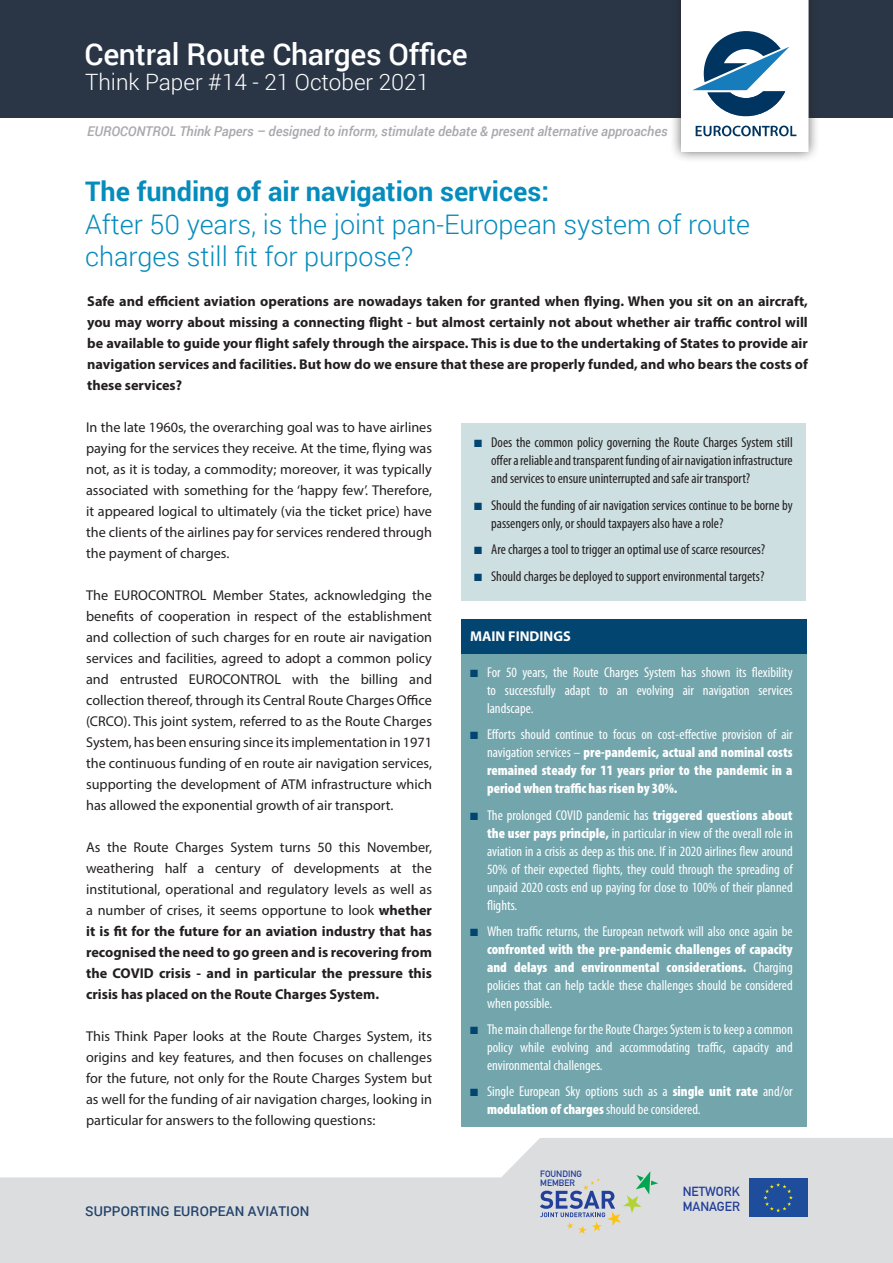
<style>
.page{position:relative;width:893px;height:1263px;background:#fff}
.page>*{position:absolute;margin:0;border:0;box-sizing:border-box;transform-origin:0 0}
.t1{font:500 30px "Roboto";letter-spacing:-.01em;color:#fff}
.Article_-_Title{font:300 27px/32.4px "Roboto";color:#068cbc}
.Article_-_Title-2{font:700 27px "Roboto";color:#068cbc}
.t2{font:300 22.5px "Roboto";color:#fff}
.t3{font:14.25px/21px "Myriad Pro";color:#231f20;text-align:justify}
.t4{font:condensed 14.25px/18px "Myriad Pro";color:#fff;text-align:justify}
.t5{font:700 14.25px/21px "Myriad Pro";color:#231f20;text-align:justify}
.t6{font:condensed 14.25px/18px "Myriad Pro";color:#231f20;text-align:justify}
.t7{font:900 condensed 14.25px/18px "Myriad Pro";color:#fff;text-align:justify}
.t8{font:700 14.25px "Myriad Pro";color:#fff}
.t9{font:italic 500 13.5px "Roboto";letter-spacing:-.005em;color:#a8a9ad}
.t10{font:500 13.5px "Roboto";letter-spacing:.01em;color:#21436c}
.t11{font:700 12.9px/14.9px "DIN Alternate";color:#223f99}
.t12{font:700 9px/9px "DIN Alternate";color:#223f99}
.s1{font-weight:400}
.s2{color:#024570}
.s3{font-weight:900}
</style>
<div class="page">
<div style="left:461px;top:424px;width:345px;height:177px;background:#cedfe2"></div>
<div style="left:461px;top:648px;width:346px;height:479px;background:#73a5ac"></div>
<div style="left:0;top:0;width:893px;height:118px;background:#2a3646"></div>
<div style="left:461px;top:620px;width:346px;height:34px;background:#024570"></div>
<div style="left:670px;top:0;width:150px;height:163px;background:#231f20;opacity:.7"></div>
<svg style="left:682px;top:0;width:126px;height:151px"></svg>
<svg style="left:0;top:1138px;width:893px;height:125px;fill:#dcdddf"></svg>
<svg style="left:540px;top:1171px;width:118px;height:63px;background:#c3cacd"></svg>
<div style="left:749px;top:1178px;width:58px;height:39px;background:#1e4d9c"></div>
<svg style="left:763px;top:1183px;width:30px;height:29px"></svg>
<p class="t1" style="left:85px;top:33px;width:385px">Central Route Charges Office</p>
<p class="t2" style="left:85px;top:67px;width:346px">Think Paper #14 - 21 October 2021</p>
<p class="t9" style="left:87px;top:122px;width:582px">EUROCONTROL Think Papers – designed to inform, stimulate debate &amp; present alternative approaches</p>
<p class="Article_-_Title-2" style="left:85px;top:173px;width:465px">The funding of air navigation services:</p>
<p class="Article_-_Title" style="left:85px;top:207px;width:666px">After 50 years, is the joint pan-European system of route charges still fit for purpose?</p>
<p class="t5" style="left:87px;top:290px;width:722px">Safe and efficient aviation operations are nowadays taken for granted when flying. When you sit on an aircraft, you may worry about missing a connecting flight - but almost certainly not about whether air traffic control will be available to guide your flight safely through the airspace. This is due to the undertaking of States to provide air navigation services and facilities. But how do we ensure that these are properly funded, and who bears the costs of these services?</p>
<p class="t3" style="left:86px;top:416px;width:347px">In the late 1960s, the overarching goal was to have airlines paying for the services they receive. At the time, flying was not, as it is today, a commodity; moreover, it was typically associated with something for the ‘happy few’. Therefore, it appeared logical to ultimately (via the ticket price) have the clients of the airlines pay for services rendered through the payment of charges.</p>
<p class="t3" style="left:86px;top:584px;width:347px">The EUROCONTROL Member States, acknowledging the benefits of cooperation in respect of the establishment and collection of such charges for en route air navigation services and facilities, agreed to adopt a common policy and entrusted EUROCONTROL with the billing and collection thereof, through its Central Route Charges Office (CRCO). This joint system, referred to as the Route Charges System, has been ensuring since its implementation in 1971 the continuous funding of en route air navigation services, supporting the development of ATM infrastructure which has allowed the exponential growth of air transport.</p>
<p class="t5" style="left:86px;top:836px;width:347px"><span class="s1">As the Route Charges System turns 50 this November, weathering half a century of developments at the institutional, operational and regulatory levels as well as a number of crises, it seems opportune to look</span> whether it is fit for the future for an aviation industry that has recognised the need to go green and is recovering from the COVID crisis - and in particular the pressure this crisis has placed on the Route Charges System.</p>
<p class="t3" style="left:86px;top:1025px;width:347px">This Think Paper looks at the Route Charges System, its origins and key features, and then focuses on challenges for the future, not only for the Route Charges System but as well for the funding of air navigation charges, looking in particular for answers to the following questions:</p>
<p class="t10" style="left:85px;top:1202px;width:226px">SUPPORTING EUROPEAN AVIATION</p>
<p class="t6" style="left:491px;top:434px;width:303px;text-indent:-17px"><span class="s2">■</span> Does the common policy governing the Route Charges System still offer a reliable and transparent funding of air navigation infrastructure and services to ensure uninterrupted and safe air transport?</p>
<p class="t6" style="left:491px;top:496px;width:303px;text-indent:-17px"><span class="s2">■</span> Should the funding of air navigation services continue to be borne by passengers only, or should taxpayers also have a role?</p>
<p class="t6" style="left:474px;top:541px;width:293px"><span class="s2">■</span> Are charges a tool to trigger an optimal use of scarce resources?</p>
<p class="t6" style="left:474px;top:567px;width:292px"><span class="s2">■</span> Should charges be deployed to support environmental targets?</p>
<p class="t8" style="left:470px;top:627px;width:102px">MAIN FINDINGS</p>
<p class="t4" style="left:487px;top:664px;width:307px;text-indent:-17px"><span class="s2">■</span> For 50 years, the Route Charges System has shown its flexibility to successfully adapt to an evolving air navigation services landscape.</p>
<p class="t7" style="left:487px;top:726px;width:307px;text-indent:-17px"><span class="s2">■</span> <span class="s1">Efforts should continue to focus on cost-effective provision of air navigation services –</span> pre-pandemic, actual and nominal costs remained steady for 11 years prior to the pandemic in a period when traffic has risen by 30%.</p>
<p class="t4" style="left:487px;top:806px;width:307px;text-indent:-17px"><span class="s2">■</span> The prolonged COVID pandemic has <span class="s3">triggered questions about the user pays principle,</span> in particular in view of the overall role in aviation in a crisis as deep as this one. If in 2020 airlines flew around 50% of their expected flights, they could through the spreading of unpaid 2020 costs end up paying for close to 100% of their planned flights.</p>
<p class="t4" style="left:487px;top:922px;width:307px;text-indent:-17px"><span class="s2">■</span> When traffic returns, the European network will also once again be <span class="s3">confronted with the pre-pandemic challenges of capacity and delays and environmental considerations.</span> Charging policies that can help tackle these challenges should be considered when possible.</p>
<p class="t4" style="left:487px;top:1020px;width:307px;text-indent:-17px"><span class="s2">■</span> The main challenge for the Route Charges System is to keep a common policy while evolving and accommodating traffic, capacity and environmental challenges.</p>
<p class="t4" style="left:487px;top:1082px;width:307px;text-indent:-17px"><span class="s2">■</span> Single European Sky options such as a <span class="s3">single unit rate</span> and/or <span class="s3">modulation of charges</span> should be considered.</p>
<p class="t12" style="left:540px;top:1168px;width:43px">FOUNDING<br>MEMBER</p>
<p class="t11" style="left:683px;top:1183px;width:59px">NETWORK<br>MANAGER</p>
</div>
